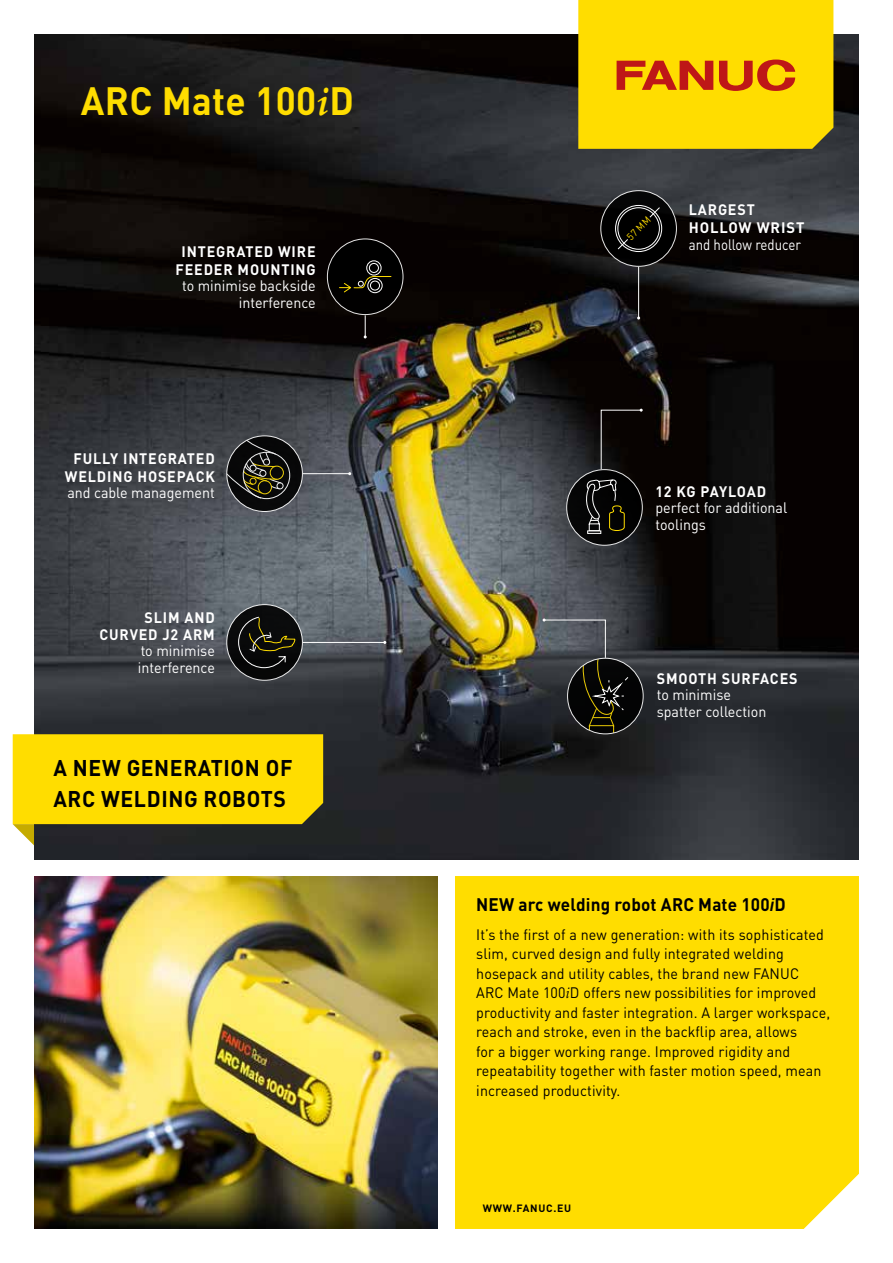
<style>
.page{position:relative;width:893px;height:1263px;background:#fff}
.page>*{position:absolute;margin:0;border:0;box-sizing:border-box;transform-origin:0 0}
.t1{font:700 39px "DIN Pro";letter-spacing:.01em;color:#fd0;scale:.95 1}
.t2{font:700 22.5px/31.5px "DIN Pro";letter-spacing:.03em;color:#000;scale:.94 1}
.t3{font:700 18px "DIN Pro";letter-spacing:.01em;color:#000;scale:.95 1}
.t4{font:15px/19.5px "DIN Pro";letter-spacing:.01em;color:#000;scale:.95 1}
.t5{font:15px/16.5px "DIN Pro";color:#fff;scale:.95 1}
.t6{font:700 15px/18px "DIN Pro";letter-spacing:.06em;color:#fff;text-align:center;scale:.95 1}
.t7{font:15px "DIN Pro";color:#fff;scale:.88 1}
.t8{font:700 10.5px "DIN Pro";letter-spacing:.07em;color:#000}
.t9{font:10.05px "DIN Pro";color:#fd0;scale:.95 1}
.s1{font-family:"Palatino Linotype";font-style:italic}
.s2{font-style:italic}
</style>
<div class="page">
<img style="left:34px;top:34px;width:825px;height:825px">
<img style="left:34px;top:876px;width:404px;height:353px">
<div style="left:455px;top:876px;width:404px;height:353px;background:#fd0"></div>
<hr style="left:638px;top:267px;width:1px;height:51px;background:#fff">
<hr style="left:303px;top:473px;width:47px;height:1px;background:#fff">
<svg style="left:364px;top:315px;width:3px;height:23px"></svg>
<hr style="left:303px;top:642px;width:82px;height:1px;background:#fff">
<svg style="left:600px;top:409px;width:43px;height:61px;background:#130f0d"></svg>
<svg style="left:13px;top:734px;width:310px;height:111px;background:#d6bb08"></svg>
<div style="left:567px;top:470px;width:75px;height:75px;background:#000;border-radius:50%"></div>
<div style="left:566px;top:469px;width:77px;height:77px;border:1px solid #fff;border-radius:50%"></div>
<div style="left:587px;top:530px;width:14px;height:4px;border:1px solid #fff"></div>
<svg style="left:586px;top:479px;width:39px;height:52px"></svg>
<svg style="left:227px;top:605px;width:75px;height:75px"></svg>
<div style="left:226px;top:604px;width:77px;height:77px;border:1px solid #fff;border-radius:50%"></div>
<svg style="left:238px;top:616px;width:57px;height:52px;background:#201f17"></svg>
<svg style="left:227px;top:436px;width:75px;height:75px"></svg>
<svg style="left:227px;top:436px;width:66px;height:63px;background:#302f27"></svg>
<div style="left:226px;top:435px;width:77px;height:77px;border:1px solid #fff;border-radius:50%"></div>
<div style="left:601px;top:191px;width:75px;height:75px;background:#000;border-radius:50%"></div>
<div style="left:600px;top:190px;width:77px;height:77px;border:1px solid #fff;border-radius:50%"></div>
<div style="left:615px;top:205px;width:47px;height:47px;border:1px solid #fff;border-radius:50%"></div>
<svg style="left:617px;top:238px;width:12px;height:12px"></svg>
<svg style="left:649px;top:207px;width:11px;height:11px"></svg>
<div style="left:617px;top:207px;width:43px;height:43px;border:1px solid #fff;border-radius:50%"></div>
<div style="left:568px;top:658px;width:75px;height:76px;background:#000;border-radius:50%"></div>
<svg style="left:543px;top:618px;width:86px;height:116px"></svg>
<div style="left:327px;top:239px;width:76px;height:76px;background:#000;border-radius:50%"></div>
<div style="left:327px;top:239px;width:76px;height:76px;border:1px solid #fff;border-radius:50%"></div>
<div style="left:366px;top:260px;width:15px;height:15px;border:1px solid #fff;border-radius:50%"></div>
<div style="left:369px;top:263px;width:10px;height:10px;border:1px solid #fff;border-radius:50%"></div>
<svg style="left:339px;top:275px;width:53px;height:18px"></svg>
<svg style="left:578px;top:0;width:255px;height:149px;background:#f8cc02"></svg>
<h1 class="t1" style="left:81px;top:75px;width:289px">ARC Mate 100<span class="s1">i</span>D</h1>
<p class="t6" style="left:175px;top:242px;width:149px">INTEGRATED WIRE<br>FEEDER MOUNTING</p>
<p class="t5" style="left:182px;top:277px;width:142px;text-align:right">to minimise backside interference</p>
<p class="t6" style="left:65px;top:449px;width:159px">FULLY INTEGRATED<br>WELDING HOSEPACK</p>
<p class="t5" style="left:67px;top:484px;width:157px">and cable management</p>
<p class="t6" style="left:99px;top:609px;width:123px;line-height:16.5px;text-align:right">SLIM AND<br>CURVED J2 ARM</p>
<p class="t5" style="left:138px;top:642px;width:82px">to minimise interference</p>
<h2 class="t2" style="left:53px;top:751px;width:256px">A NEW GENERATION OF<br>ARC WELDING ROBOTS</h2>
<p class="t9" style="left:624px;top:234px;width:32px;rotate:-45deg">57 MM</p>
<p class="t6" style="left:689px;top:200px;width:123px;text-align:left">LARGEST<br>HOLLOW WRIST</p>
<p class="t7" style="left:689px;top:235px;width:129px">and hollow reducer</p>
<p class="t6" style="left:655px;top:482px;width:118px">12 KG PAYLOAD</p>
<p class="t5" style="left:655px;top:499px;width:140px">perfect for additional toolings</p>
<p class="t6" style="left:657px;top:669px;width:150px">SMOOTH SURFACES</p>
<p class="t5" style="left:657px;top:686px;width:117px">to minimise spatter collection</p>
<p class="t3" style="left:476px;top:893px;width:327px">NEW arc welding robot ARC Mate 100<span class="s2">i</span>D</p>
<p class="t4" style="left:476px;top:924px;width:374px">It’s the first of a new generation: with its sophisticated slim, curved design and fully integrated welding hosepack and utility cables, the brand new FANUC ARC Mate 100<span class="s1">i</span>D offers new possibilities for improved productivity and faster integration. A larger workspace, reach and stroke, even in the backflip area, allows<br>for a bigger working range. Improved rigidity and repeatability together with faster motion speed, mean increased productivity.</p>
<p class="t8" style="left:483px;top:1201px;width:90px">WWW.FANUC.EU</p>
</div>
